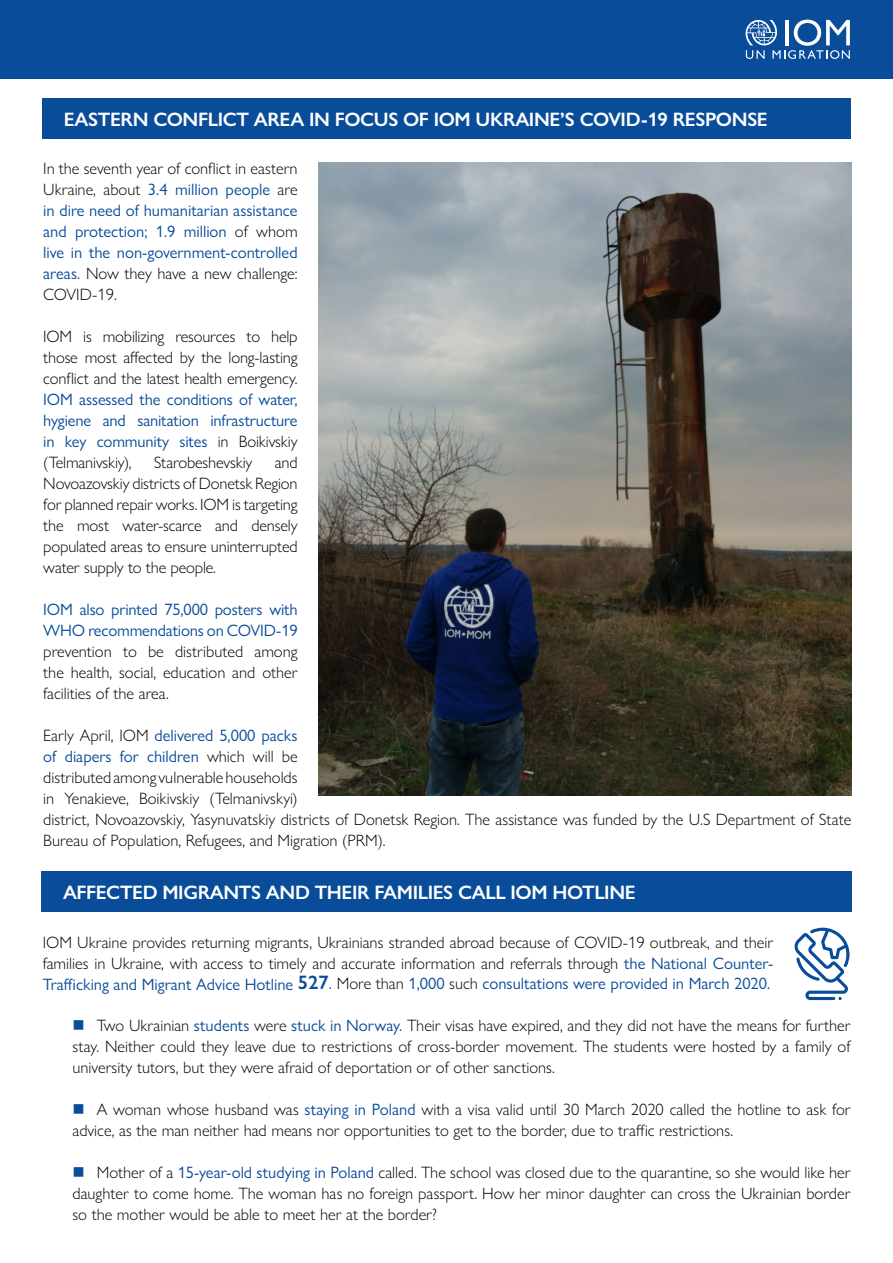
<style>
.page{position:relative;width:893px;height:1263px;background:#fff}
.page>*{position:absolute;margin:0;border:0;box-sizing:border-box;transform-origin:0 0}
.t1{font:600 19.5px "Gill Sans Nova";letter-spacing:-.02em;color:#fff}
.t2{font:300 16.5px/21px "Gill Sans Nova";color:#000;text-align:justify}
.t3{font:16.5px/21px "Gill Sans Nova";letter-spacing:-.01em;color:#084c9a;text-align:justify}
.s1{font-weight:300;color:#000}
.s2{font-weight:400;color:#084c9a}
.s3{font-weight:600;font-size:19.5px;color:#084c9a}
.s4{color:#084c9a}
</style>
<div class="page">
<div style="left:0;top:0;width:893px;height:79px;background:#084c9a"></div>
<svg style="left:746px;top:20px;width:104px;height:39px"></svg>
<img style="left:319px;top:162px;width:532px;height:633px">
<svg style="left:794px;top:928px;width:55px;height:72px"></svg>
<div style="left:41px;top:872px;width:810px;height:40px;background:#084c9a"></div>
<div style="left:42px;top:99px;width:808px;height:40px;background:#084c9a"></div>
<p class="t1" style="left:64px;top:107px;width:706px">EASTERN CONFLICT AREA IN FOCUS OF IOM UKRAINE’S COVID-19 RESPONSE</p>
<p class="t3" style="left:43px;top:158px;width:256px"><span class="s1">In the seventh year of conflict in eastern Ukraine, about</span> 3.4 million people <span class="s1">are </span>in dire need of humanitarian assistance and protection; 1.9 million <span class="s1">of whom </span>live in the non-government-controlled areas. <span class="s1">Now they have a new challenge:<br>COVID-19.</span></p>
<p class="t2" style="left:43px;top:326px;width:256px">IOM is mobilizing resources to help those most affected by the long-lasting conflict and the latest health emergency.</p>
<p class="t3" style="left:43px;top:389px;width:256px">IOM assessed the conditions of water, hygiene and sanitation infrastructure in key community sites <span class="s1">in Boikivskiy (Telmanivskiy),</span></p>
<p class="t2" style="left:154px;top:452px;width:100px">Starobeshevskiy</p>
<p class="t2" style="left:43px;top:452px;width:256px;text-indent:232px">and Novoazovskiy districts of Donetsk Region for planned repair works. IOM is targeting the most water-scarce and densely populated areas to ensure uninterrupted water supply to the people.</p>
<p class="t3" style="left:43px;top:599px;width:256px">IOM also printed 75,000 posters with<br>WHO recommendations on COVID-19</p>
<p class="t2" style="left:43px;top:641px;width:256px">prevention to be distributed among the health, social, education and other facilities of the area.</p>
<p class="t2" style="left:43px;top:725px;width:809px;text-align:left">Early April, IOM <span class="s2">delivered 5,000 packs<br>of diapers for children</span> which will be<br>distributed among vulnerable households<br>in Yenakieve, Boikivskiy (Telmanivskyi)<br>district, Novoazovskiy, Yasynuvatskiy districts of Donetsk Region. The assistance was funded by the U.S Department of State Bureau of Population, Refugees, and Migration (PRM).</p>
<p class="t1" style="left:63px;top:880px;width:574px">AFFECTED MIGRANTS AND THEIR FAMILIES CALL IOM HOTLINE</p>
<p class="t2" style="left:43px;top:931px;width:732px">IOM Ukraine provides returning migrants, Ukrainians stranded abroad because of COVID-19 outbreak, and their families in Ukraine, with access to timely and accurate information and referrals through <span class="s2">the National Counter-Trafficking and Migrant Advice Hotline</span> <span class="s3">527</span><span class="s2">.</span> More than <span class="s2">1,000</span> such <span class="s2">consultations were provided in March 2020.</span></p>
<p class="t2" style="left:72px;top:1015px;width:780px"><span class="s4">■</span> Two Ukrainian <span class="s2">students</span> were <span class="s2">stuck in Norway.</span> Their visas have expired, and they did not have the means for further stay. Neither could they leave due to restrictions of cross-border movement. The students were hosted by a family of university tutors, but they were afraid of deportation or of other sanctions.</p>
<p class="t2" style="left:72px;top:1099px;width:780px"><span class="s4">■</span> A woman whose husband was <span class="s2">staying in Poland</span> with a visa valid until 30 March 2020 called the hotline to ask for advice, as the man neither had means nor opportunities to get to the border, due to traffic restrictions.</p>
<p class="t2" style="left:72px;top:1162px;width:780px"><span class="s4">■</span> Mother of a <span class="s2">15-year-old studying in Poland</span> called. The school was closed due to the quarantine, so she would like her daughter to come home. The woman has no foreign passport. How her minor daughter can cross the Ukrainian border so the mother would be able to meet her at the border?</p>
</div>
